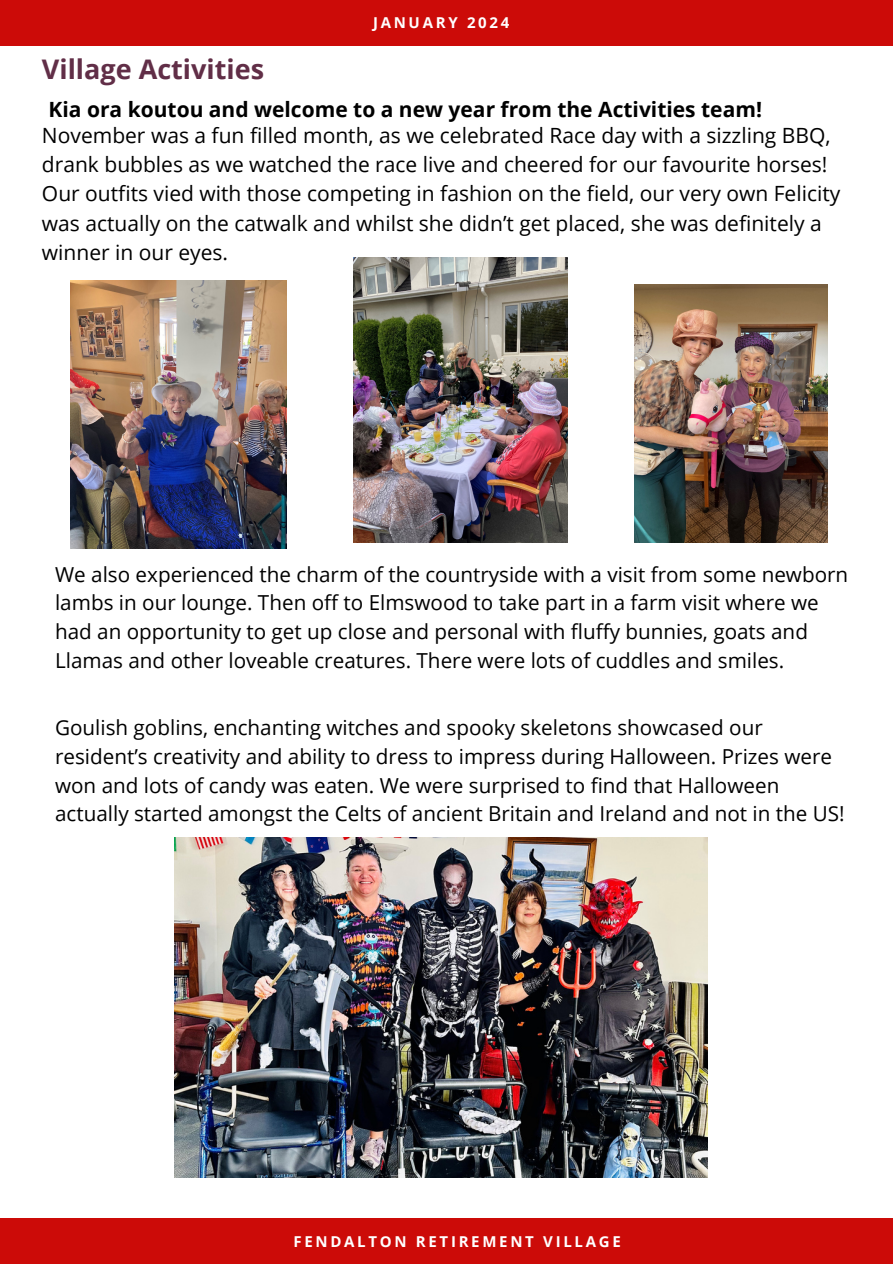
<style>
.page{position:relative;width:893px;height:1264px;background:#fff}
.page>*{position:absolute;margin:0;border:0;box-sizing:border-box;transform-origin:0 0}
.t1{font:700 27px "Open Sans";color:#612e47}
.t2{font:21px/29.2px "Open Sans";color:#000}
.t3{font:700 21px "Open Sans";color:#000}
.t4{font:20.7px/28.8px "Open Sans";color:#000}
.t5{font:700 15px "Open Sans";letter-spacing:.18em;color:#fff}
</style>
<div class="page">
<hr style="left:0;top:1263px;width:892px;height:1px;background:#fdb813">
<div style="left:0;top:1218px;width:892px;height:45px;background:#cc0b08"></div>
<div style="left:0;top:0;width:892px;height:45px;background:#cc0b08"></div>
<img style="left:71px;top:281px;width:215px;height:267px">
<img style="left:634px;top:285px;width:193px;height:257px">
<img style="left:353px;top:258px;width:214px;height:284px">
<img style="left:174px;top:837px;width:533px;height:340px">
<h3 class="t1" style="left:42px;top:50px;width:223px">Village Activities</h3>
<p class="t5" style="left:373px;top:12px;width:138px">JANUARY 2024</p>
<p class="t3" style="left:49px;top:95px;width:715px">Kia ora koutou and welcome to a new year from the Activities team!</p>
<p class="t2" style="left:42px;top:120px;width:799px">November was a fun filled month, as we celebrated Race day with a sizzling BBQ, drank bubbles as we watched the race live and cheered for our favourite horses!<br>Our outfits vied with those competing in fashion on the field, our very own Felicity was actually on the catwalk and whilst she didn’t get placed, she was definitely a winner in our eyes.</p>
<h3 class="t4" style="left:55px;top:559px;width:794px">We also experienced the charm of the countryside with a visit from some newborn lambs in our lounge. Then off to Elmswood to take part in a farm visit where we had an opportunity to get up close and personal with fluffy bunnies, goats and Llamas and other loveable creatures. There were lots of cuddles and smiles.</h3>
<p class="t4" style="left:55px;top:712px;width:791px">Goulish goblins, enchanting witches and spooky skeletons showcased our resident’s creativity and ability to dress to impress during Halloween. Prizes were won and lots of candy was eaten. We were surprised to find that Halloween actually started amongst the Celts of ancient Britain and Ireland and not in the US!</p>
<h3 class="t5" style="left:293px;top:1230px;width:329px">FENDALTON RETIREMENT VILLAGE</h3>
</div>
